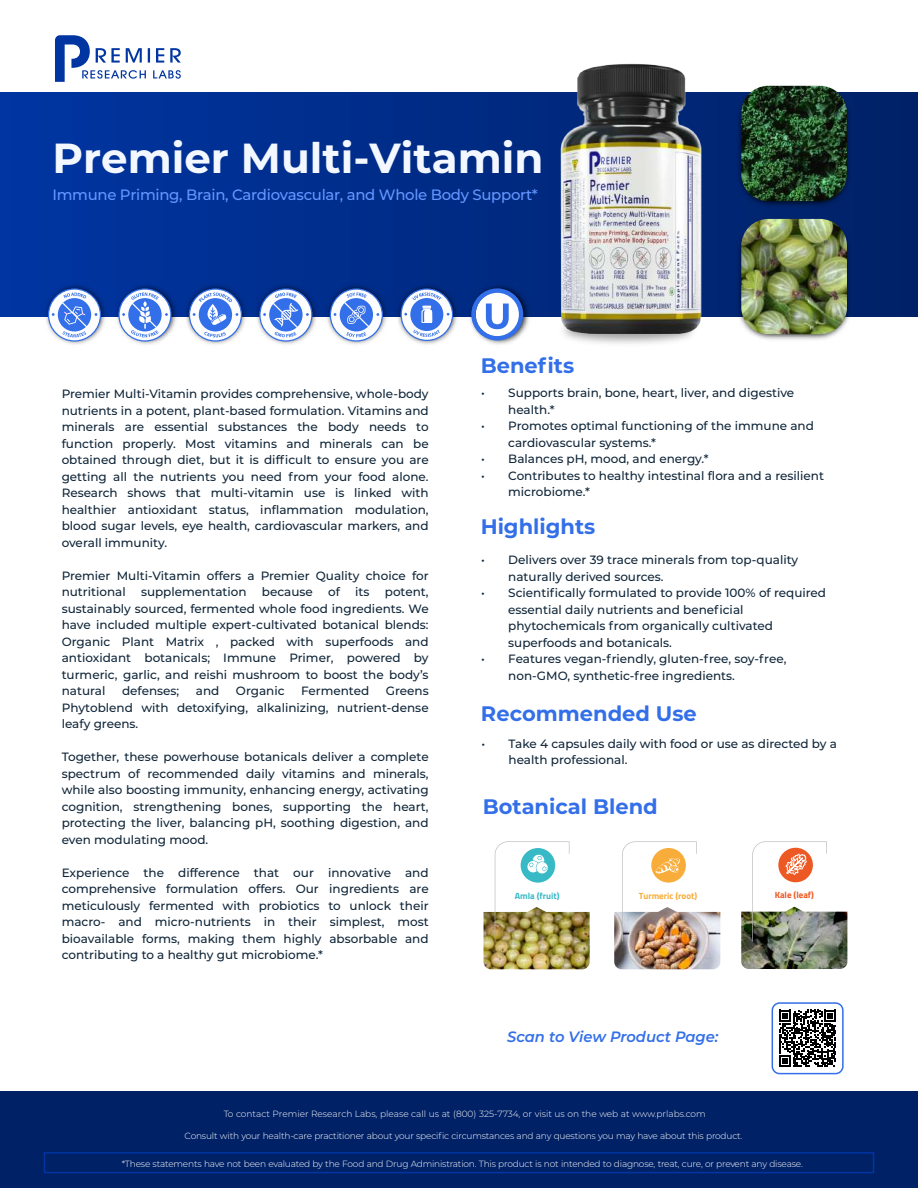
<style>
.page{position:relative;width:918px;height:1188px;background:#fff}
.page>*{position:absolute;margin:0;border:0;box-sizing:border-box;transform-origin:0 0}
.t1{font:700 42px "Montserrat";color:#f3f7ff}
.t2{font:700 21px "Montserrat";color:#336fe8}
.t3{font:500 15px "Montserrat";letter-spacing:-.02em;color:#6396ff}
.t4{font:italic 600 15px "Montserrat";color:#336fe8}
.t5{font:500 12px/16.5px "Montserrat";color:#0f2538}
.t6{font:300 9px "Montserrat";letter-spacing:-.02em;color:#fff}
.t7{font:300 9px "Montserrat";color:#fff}
.t8{font:700 9px "Titillium Web";color:#f8ad3b}
.t9{font:700 9px "Titillium Web";color:#37bac5}
.t10{font:700 9px "Titillium Web";color:#ed5924}
</style>
<div class="page">
<div style="left:0;top:1092px;width:918px;height:96px;background:#002166"></div>
<div style="left:44px;top:1152px;width:830px;height:21px;border:2px solid #0035a2"></div>
<svg style="left:55px;top:35px;width:126px;height:47px"></svg>
<svg style="left:0;top:92px;width:918px;height:224px;background:#002e8e"></svg>
<img style="left:705px;top:85px;width:194px;height:85px">
<img style="left:741px;top:86px;width:106px;height:84px">
<img style="left:705px;top:170px;width:194px;height:170px">
<img style="left:798px;top:219px;width:49px;height:115px">
<svg style="left:779px;top:1010px;width:57px;height:57px"></svg>
<img style="left:457px;top:213px;width:341px;height:131px">
<img style="left:0;top:236px;width:67px;height:107px">
<img style="left:67px;top:236px;width:69px;height:109px">
<img style="left:136px;top:236px;width:71px;height:109px">
<img style="left:207px;top:236px;width:71px;height:109px">
<img style="left:278px;top:236px;width:143px;height:109px">
<img style="left:421px;top:236px;width:158px;height:109px">
<svg style="left:48px;top:288px;width:53px;height:54px"></svg>
<svg style="left:189px;top:288px;width:53px;height:54px"></svg>
<svg style="left:401px;top:288px;width:52px;height:53px"></svg>
<svg style="left:471px;top:288px;width:52px;height:52px"></svg>
<div style="left:772px;top:1002px;width:72px;height:72px;border:2px solid #336fe8;border-radius:7px"></div>
<img style="left:0;top:237px;width:9px;height:106px">
<img style="left:741px;top:911px;width:106px;height:58px">
<img style="left:484px;top:907px;width:106px;height:62px">
<img style="left:614px;top:911px;width:106px;height:58px">
<img style="left:622px;top:841px;width:75px;height:100px">
<img style="left:495px;top:841px;width:74px;height:100px">
<img style="left:752px;top:841px;width:75px;height:100px">
<img style="left:557px;top:63px;width:148px;height:271px">
<svg style="left:118px;top:288px;width:54px;height:54px"></svg>
<svg style="left:259px;top:288px;width:53px;height:54px"></svg>
<svg style="left:330px;top:288px;width:53px;height:54px"></svg>
<h1 class="t1" style="left:52px;top:128px;width:493px">Premier Multi-Vitamin</h1>
<p class="t3" style="left:52px;top:184px;width:487px">Immune Priming, Brain, Cardiovascular, and Whole Body Support*</p>
<p class="t5" style="left:62px;top:385px;width:369px;text-align:justify">Premier Multi-Vitamin provides comprehensive, whole-body nutrients in a potent, plant-based formulation. Vitamins and minerals are essential substances the body needs to function properly. Most vitamins and minerals can be obtained through diet, but it is difficult to ensure you are getting all the nutrients you need from your food alone.<br>Research shows that multi-vitamin use is linked with healthier antioxidant status, inflammation modulation, blood sugar levels, eye health, cardiovascular markers, and overall immunity.</p>
<p class="t5" style="left:62px;top:567px;width:369px">Premier Multi-Vitamin offers a Premier Quality choice for nutritional</p>
<p class="t5" style="left:141px;top:583px;width:107px">supplementation</p>
<p class="t5" style="left:262px;top:583px;width:53px">because</p>
<p class="t5" style="left:328px;top:583px;width:13px">of</p>
<p class="t5" style="left:355px;top:583px;width:16px">its</p>
<p class="t5" style="left:62px;top:583px;width:369px;text-align:justify;text-indent:323px">potent, sustainably sourced, fermented whole food ingredients. We have included multiple expert-cultivated botanical blends:<br>Organic Plant Matrix , packed with superfoods and antioxidant botanicals; Immune Primer, powered by turmeric, garlic, and reishi mushroom to boost the body’s natural</p>
<p class="t5" style="left:122px;top:682px;width:59px">defenses;</p>
<p class="t5" style="left:196px;top:682px;width:25px">and</p>
<p class="t5" style="left:236px;top:682px;width:50px">Organic</p>
<p class="t5" style="left:301px;top:682px;width:70px">Fermented</p>
<p class="t5" style="left:62px;top:682px;width:369px;text-align:justify;text-indent:324px">Greens Phytoblend with detoxifying, alkalinizing, nutrient-dense leafy greens.</p>
<p class="t5" style="left:62px;top:748px;width:369px;text-align:justify">Together, these powerhouse botanicals deliver a complete spectrum of recommended daily vitamins and minerals, while also boosting immunity, enhancing energy, activating cognition, strengthening bones, supporting the heart, protecting the liver, balancing pH, soothing digestion, and even modulating mood.</p>
<p class="t5" style="left:62px;top:864px;width:369px;text-align:justify">Experience the difference that our innovative and comprehensive formulation offers. Our ingredients are meticulously fermented with probiotics to unlock their macro- and micro-nutrients in their simplest, most bioavailable forms, making them highly absorbable and contributing to a healthy gut microbiome.*</p>
<h2 class="t2" style="left:481px;top:351px;width:95px">Benefits</h2>
<p class="t5" style="left:508px;top:384px;width:287px;text-indent:-27px">• Supports brain, bone, heart, liver, and digestive health.*</p>
<p class="t5" style="left:508px;top:417px;width:307px;text-indent:-27px">• Promotes optimal functioning of the immune and cardiovascular systems.*</p>
<p class="t5" style="left:481px;top:450px;width:229px">• Balances pH, mood, and energy.*</p>
<p class="t5" style="left:508px;top:467px;width:317px;text-indent:-27px">• Contributes to healthy intestinal flora and a resilient microbiome.*</p>
<h2 class="t2" style="left:481px;top:511px;width:116px">Highlights</h2>
<p class="t5" style="left:508px;top:551px;width:292px;text-indent:-27px">• Delivers over 39 trace minerals from top-quality naturally derived sources.</p>
<p class="t5" style="left:508px;top:584px;width:319px;text-indent:-27px">• Scientifically formulated to provide 100% of required essential daily nutrients and beneficial phytochemicals from organically cultivated superfoods and botanicals.</p>
<p class="t5" style="left:508px;top:650px;width:280px;text-indent:-27px">• Features vegan-friendly, gluten-free, soy-free, non-GMO, synthetic-free ingredients.</p>
<h2 class="t2" style="left:481px;top:698px;width:217px">Recommended Use</h2>
<p class="t5" style="left:509px;top:735px;width:330px;text-indent:-27px">• Take 4 capsules daily with food or use as directed by a health professional.</p>
<h2 class="t2" style="left:483px;top:791px;width:177px">Botanical Blend</h2>
<p class="t9" style="left:515px;top:889px;width:46px">Amla (fruit)</p>
<p class="t8" style="left:639px;top:889px;width:60px">Turmeric (root)</p>
<p class="t10" style="left:775px;top:888px;width:41px">Kale (leaf)</p>
<p class="t4" style="left:507px;top:1026px;width:213px">Scan to View Product Page:</p>
<p class="t7" style="left:224px;top:1108px;width:483px">To contact Premier Research Labs, please call us at (800) 325-7734, or visit us on the web at www.prlabs.com</p>
<p class="t6" style="left:184px;top:1130px;width:559px">Consult with your health-care practitioner about your specific circumstances and any questions you may have about this product.</p>
<p class="t6" style="left:122px;top:1158px;width:683px">*These statements have not been evaluated by the Food and Drug Administration. This product is not intended to diagnose, treat, cure, or prevent any disease.</p>
</div>
